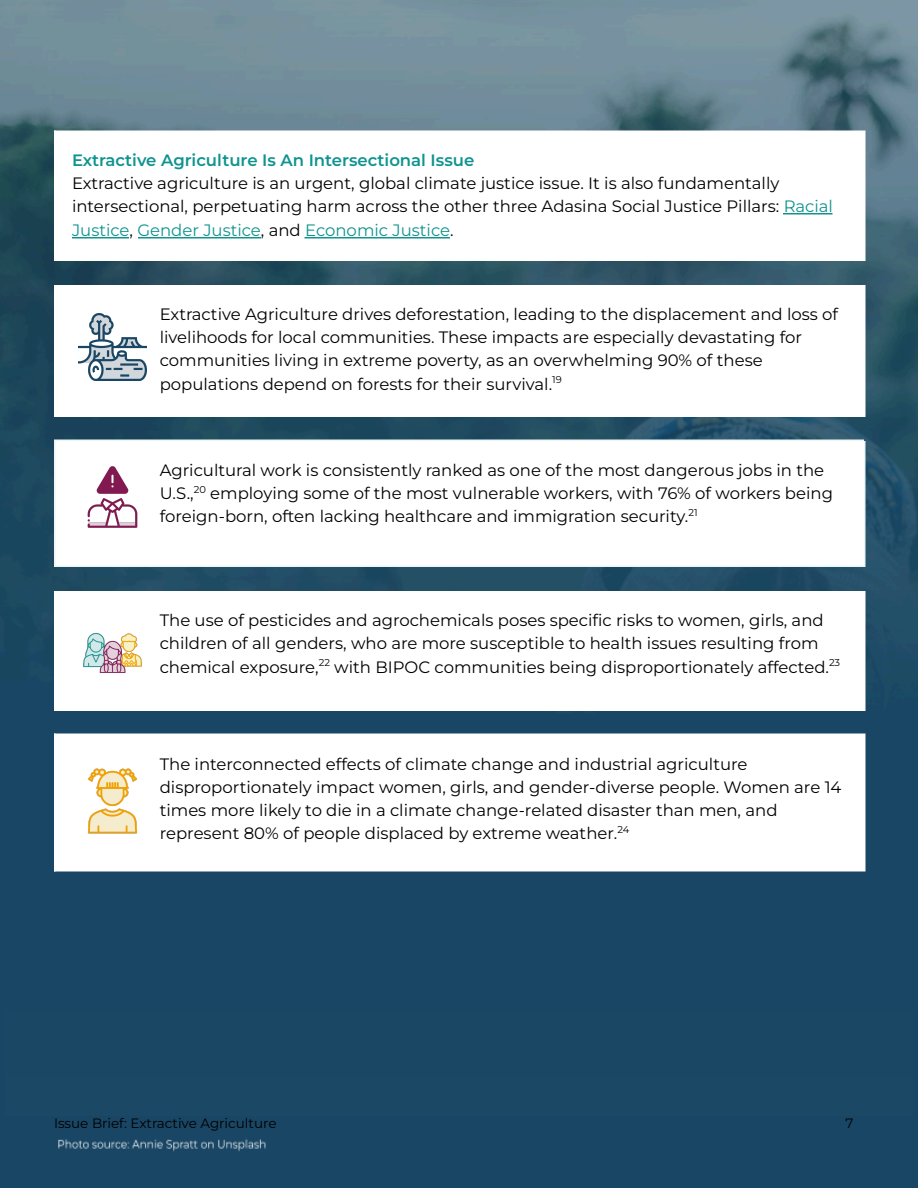
<style>
.page{position:relative;width:918px;height:1188px;background:#fff}
.page>*{position:absolute;margin:0;border:0;box-sizing:border-box;transform-origin:0 0}
.t1{font:16.5px/23.1px "Montserrat";color:#000}
.t2{font:600 16.5px "Montserrat";color:#0f9490}
.t3{font:13.5px "Montserrat";color:#000}
.s1{color:#0f9490}
</style>
<div class="page">
<img style="left:0;top:0;width:918px;height:1188px">
<div style="left:54px;top:131px;width:810px;height:130px;background:#fff"></div>
<div style="left:54px;top:285px;width:810px;height:132px;background:#fff"></div>
<div style="left:54px;top:441px;width:810px;height:126px;background:#fff"></div>
<div style="left:54px;top:591px;width:810px;height:119px;background:#fff"></div>
<div style="left:54px;top:735px;width:810px;height:136px;background:#fff"></div>
<hr style="left:783px;top:213px;width:49px;height:2px;background:#0f9490">
<hr style="left:72px;top:237px;width:57px;height:1px;background:#0f9490">
<hr style="left:138px;top:237px;width:123px;height:1px;background:#0f9490">
<hr style="left:305px;top:237px;width:145px;height:1px;background:#0f9490">
<hr style="left:864px;top:131px;width:2px;height:130px;background:#fff">
<hr style="left:864px;top:285px;width:2px;height:132px;background:#fff">
<hr style="left:54px;top:441px;width:2px;height:126px;background:#ecf6f5">
<hr style="left:864px;top:441px;width:2px;height:126px;background:#ecf6f5">
<hr style="left:54px;top:439px;width:810px;height:2px;background:#ecf6f5">
<hr style="left:54px;top:565px;width:810px;height:2px;background:#ecf6f5">
<hr style="left:864px;top:591px;width:2px;height:120px;background:#fff">
<hr style="left:54px;top:709px;width:810px;height:2px;background:#fff">
<hr style="left:864px;top:734px;width:2px;height:138px;background:#fff">
<hr style="left:54px;top:734px;width:810px;height:1px;background:#fff">
<hr style="left:54px;top:870px;width:810px;height:2px;background:#fff">
<img style="left:79px;top:313px;width:67px;height:68px">
<img style="left:87px;top:466px;width:51px;height:62px">
<img style="left:83px;top:633px;width:59px;height:40px">
<img style="left:87px;top:768px;width:51px;height:66px">
<div style="left:5px;top:1010px;width:908px;height:106px;background:#1a4864"></div>
<div style="left:48px;top:1126px;width:516px;height:38px;background:#194664"></div>
<p class="t2" style="left:72px;top:150px;width:404px">Extractive Agriculture Is An Intersectional Issue</p>
<p class="t1" style="left:72px;top:172px;width:763px">Extractive agriculture is an urgent, global climate justice issue. It is also fundamentally intersectional, perpetuating harm across the other three Adasina Social Justice Pillars: <span class="s1">Racial<br>Justice</span>, <span class="s1">Gender Justice</span>, and <span class="s1">Economic Justice</span>.</p>
<p class="t1" style="left:160px;top:303px;width:680px">Extractive Agriculture drives deforestation, leading to the displacement and loss of livelihoods for local communities. These impacts are especially devastating for communities living in extreme poverty, as an overwhelming 90% of these populations depend on forests for their survival.<sup>19</sup></p>
<p class="t1" style="left:160px;top:459px;width:675px">Agricultural work is consistently ranked as one of the most dangerous jobs in the<br>U.S.,<sup>20</sup> employing some of the most vulnerable workers, with 76% of workers being foreign-born, often lacking healthcare and immigration security.<sup>21</sup></p>
<p class="t1" style="left:160px;top:609px;width:682px">The use of pesticides and agrochemicals poses specific risks to women, girls, and children of all genders, who are more susceptible to health issues resulting from chemical exposure,<sup>22</sup> with BIPOC communities being disproportionately affected.<sup>23</sup></p>
<p class="t1" style="left:160px;top:752px;width:683px">The interconnected effects of climate change and industrial agriculture disproportionately impact women, girls, and gender-diverse people. Women are 14 times more likely to die in a climate change-related disaster than men, and represent 80% of people displaced by extreme weather.<sup>24</sup></p>
<p class="t3" style="left:54px;top:1115px;width:224px">Issue Brief: Extractive Agriculture</p>
<p class="t3" style="left:845px;top:1115px;width:9px">7</p>
</div>
